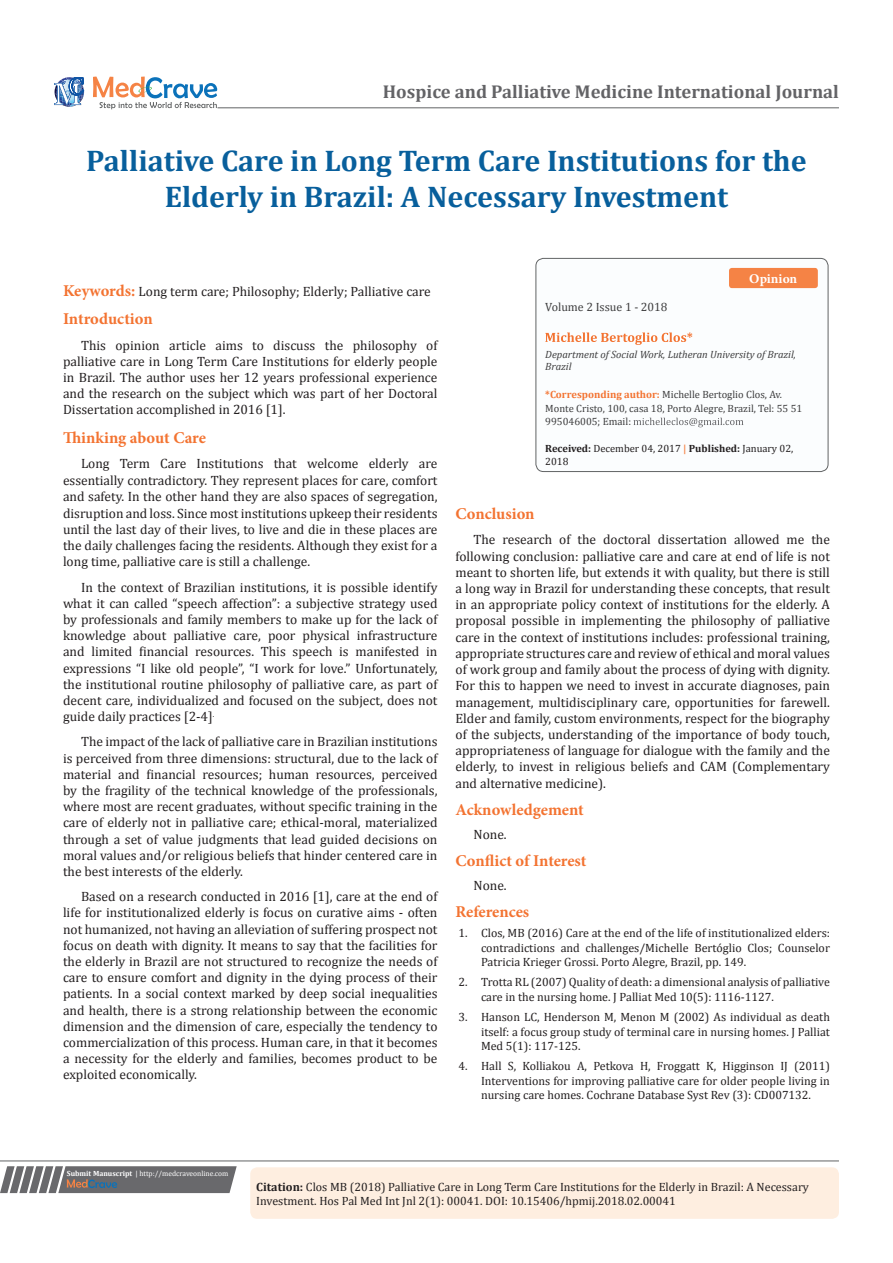
<style>
.page{position:relative;width:893px;height:1263px;background:#fff}
.page>*{position:absolute;margin:0;border:0;box-sizing:border-box;transform-origin:0 0}
.t1{font:700 30px/36px "Cambria";color:#085f9c;text-align:center}
.t2{font:700 18.6px "Cambria";color:#636366}
.List_Paragraph{font:700 16.5px "Minion Pro";letter-spacing:-.005em;color:#f37331}
.List_Paragraph-2{font:13.5px/16.2px "Cambria";color:#231f20;text-align:justify}
.t3{font:700 13.5px "Minion Pro";color:#fff}
.Citation{font:12px/14.4px "Cambria";color:#231f20;text-align:justify}
.t4{font:12px "Cambria";color:#3e3e3f}
.t5{font:10.5px/13.5px "Cambria";color:#3e3e3f}
.t6{font:italic 10.5px/12.6px "Cambria";color:#3e3e3f}
.t7{font:10.5px/12.6px "Cambria";color:#231f20}
.t8{font:7.5px "Cambria";color:#fff}
.s1{font-family:"Minion Pro";font-weight:700;font-size:16.5px;color:#f37331}
.s2{font-weight:700;color:#f37331}
.s3{font-weight:700}
.s4{font-weight:700;color:#f58345}
</style>
<div class="page">
<svg style="left:54px;top:77px;width:30px;height:30px"></svg>
<svg style="left:93px;top:77px;width:124px;height:32px"></svg>
<svg style="left:0;top:1166px;width:237px;height:27px;background:#78787a"></svg>
<hr style="left:0;top:1161px;width:839px;height:1px;background:#626465">
<hr style="left:218px;top:108px;width:621px;height:1px;background:#626465">
<div style="left:536px;top:258px;width:292px;height:213px;background:#fbfdfe;border-radius:8px"></div>
<svg style="left:545px;top:332px;width:147px;height:13px"></svg>
<svg style="left:633px;top:418px;width:110px;height:9px"></svg>
<div style="left:535px;top:258px;width:293px;height:214px;border:1px solid #626465;border-radius:8px"></div>
<div style="left:729px;top:268px;width:89px;height:20px;background:#f58345;border-radius:3px"></div>
<div style="left:250px;top:1167px;width:589px;height:52px;background:#feeee0;border-radius:7px"></div>
<p class="t2" style="left:383px;top:79px;width:458px">Hospice and Palliative Medicine International Journal</p>
<p class="t1" style="left:86px;top:142px;width:722px">Palliative Care in Long Term Care Institutions for the<br>Elderly in Brazil: A Necessary Investment</p>
<p class="List_Paragraph-2" style="left:63px;top:283px;width:369px"><span class="s1">Keywords:</span> Long term care; Philosophy; Elderly; Palliative care</p>
<p class="List_Paragraph" style="left:63px;top:307px;width:91px">Introduction</p>
<p class="List_Paragraph-2" style="left:63px;top:337px;width:376px;text-indent:18px">This opinion article aims to discuss the philosophy of palliative care in Long Term Care Institutions for elderly people in Brazil. The author uses her 12 years professional experience and the research on the subject which was part of her Doctoral Dissertation accomplished in 2016 [1].</p>
<p class="List_Paragraph" style="left:63px;top:426px;width:145px">Thinking about Care</p>
<p class="List_Paragraph-2" style="left:63px;top:456px;width:376px;text-indent:18px">Long Term Care Institutions that welcome elderly are essentially contradictory. They represent places for care, comfort and safety. In the other hand they are also spaces of segregation,</p>
<p class="List_Paragraph-2" style="left:63px;top:505px;width:376px">disruption and loss. Since most institutions upkeep their residents until the last day of their lives, to live and die in these places are the daily challenges facing the residents. Although they exist for a long time, palliative care is still a challenge.</p>
<p class="List_Paragraph-2" style="left:63px;top:579px;width:376px;text-indent:18px">In the context of Brazilian institutions, it is possible identify what it can called “speech affection”: a subjective strategy used by professionals and family members to make up for the lack of knowledge about palliative care, poor physical infrastructure and limited financial resources. This speech is manifested in expressions “I like old people”, “I work for love.” Unfortunately, the institutional routine philosophy of palliative care, as part of decent care, individualized and focused on the subject, does not guide daily practices [2-4]<sup>.</sup></p>
<p class="List_Paragraph-2" style="left:63px;top:734px;width:376px;text-indent:18px">The impact of the lack of palliative care in Brazilian institutions is perceived from three dimensions: structural, due to the lack of material and financial resources; human resources, perceived by the fragility of the technical knowledge of the professionals, where most are recent graduates, without specific training in the care of elderly not in palliative care; ethical-moral, materialized through a set of value judgments that lead guided decisions on moral values and/or religious beliefs that hinder centered care in the best interests of the elderly.</p>
<p class="List_Paragraph-2" style="left:63px;top:888px;width:376px;text-indent:18px">Based on a research conducted in 2016 [1], care at the end of life for institutionalized elderly is focus on curative aims - often not humanized, not having an alleviation of suffering prospect not focus on death with dignity. It means to say that the facilities for the elderly in Brazil are not structured to recognize the needs of care to ensure comfort and dignity in the dying process of their patients. In a social context marked by deep social inequalities and health, there is a strong relationship between the economic dimension and the dimension of care, especially the tendency to commercialization of this process. Human care, in that it becomes a necessity for the elderly and families, becomes product to be exploited economically.</p>
<p class="t3" style="left:749px;top:269px;width:49px">Opinion</p>
<p class="t4" style="left:545px;top:300px;width:124px">Volume 2 Issue 1 - 2018</p>
<p class="t6" style="left:545px;top:347px;width:252px">Department of Social Work, Lutheran University of Brazil,<br>Brazil</p>
<p class="t5" style="left:545px;top:388px;width:259px"><span class="s2">*Corresponding author:</span> Michelle Bertoglio Clos, Av.<br>Monte Cristo, 100, casa 18, Porto Alegre, Brazil, Tel: 55 51<br>995046005; Email:</p>
<p class="t7" style="left:545px;top:442px;width:250px"><span class="s3">Received:</span> December 04, 2017 <span class="s4">|</span> <span class="s3">Published:</span> January 02,<br>2018</p>
<p class="List_Paragraph" style="left:455px;top:502px;width:81px">Conclusion</p>
<p class="List_Paragraph-2" style="left:455px;top:532px;width:376px;text-indent:18px">The research of the doctoral dissertation allowed me the following conclusion: palliative care and care at end of life is not meant to shorten life, but extends it with quality, but there is still a long way in Brazil for understanding these concepts, that result in an appropriate policy context of institutions for the elderly. A proposal possible in implementing the philosophy of palliative care in the context of institutions includes: professional training, appropriate structures care and review of ethical and moral values of work group and family about the process of dying with dignity.<br>For this to happen we need to invest in accurate diagnoses, pain management, multidisciplinary care, opportunities for farewell.<br>Elder and family, custom environments, respect for the biography of the subjects, understanding of the importance of body touch, appropriateness of language for dialogue with the family and the elderly, to invest in religious beliefs and CAM (Complementary and alternative medicine).</p>
<p class="List_Paragraph" style="left:455px;top:798px;width:130px">Acknowledgement</p>
<p class="List_Paragraph-2" style="left:473px;top:826px;width:35px">None.</p>
<p class="List_Paragraph" style="left:455px;top:849px;width:132px">Conflict of Interest</p>
<p class="List_Paragraph-2" style="left:473px;top:877px;width:35px">None.</p>
<p class="List_Paragraph" style="left:455px;top:900px;width:75px">References</p>
<p class="Citation" style="left:481px;top:926px;width:350px;text-indent:-22px">1. Clos, MB (2016) Care at the end of the life of institutionalized elders: contradictions and challenges/Michelle Bertóglio Clos; Counselor Patricia Krieger Grossi. Porto Alegre, Brazil, pp. 149.</p>
<p class="Citation" style="left:481px;top:975px;width:350px;text-indent:-22px">2. Trotta RL (2007) Quality of death: a dimensional analysis of palliative care in the nursing home. J Palliat Med 10(5): 1116-1127.</p>
<p class="Citation" style="left:481px;top:1010px;width:350px;text-indent:-22px">3. Hanson LC, Henderson M, Menon M (2002) As individual as death itself: a focus group study of terminal care in nursing homes. J Palliat Med 5(1): 117-125.</p>
<p class="Citation" style="left:481px;top:1059px;width:350px;text-indent:-22px">4. Hall S, Kolliakou A, Petkova H, Froggatt K, Higginson IJ (2011)<br>Interventions for improving palliative care for older people living in nursing care homes. Cochrane Database Syst Rev (3): CD007132.</p>
<p class="t8" style="left:67px;top:1169px;width:163px"><span class="s3">Submit Manuscript</span> | http://medcraveonline.com</p>
<p class="Citation" style="left:256px;top:1179px;width:554px"><span class="s3">Citation:</span> Clos MB (2018) Palliative Care in Long Term Care Institutions for the Elderly in Brazil: A Necessary<br>Investment. Hos Pal Med Int Jnl 2(1): 00041. DOI: 10.15406/hpmij.2018.02.00041</p>
</div>
